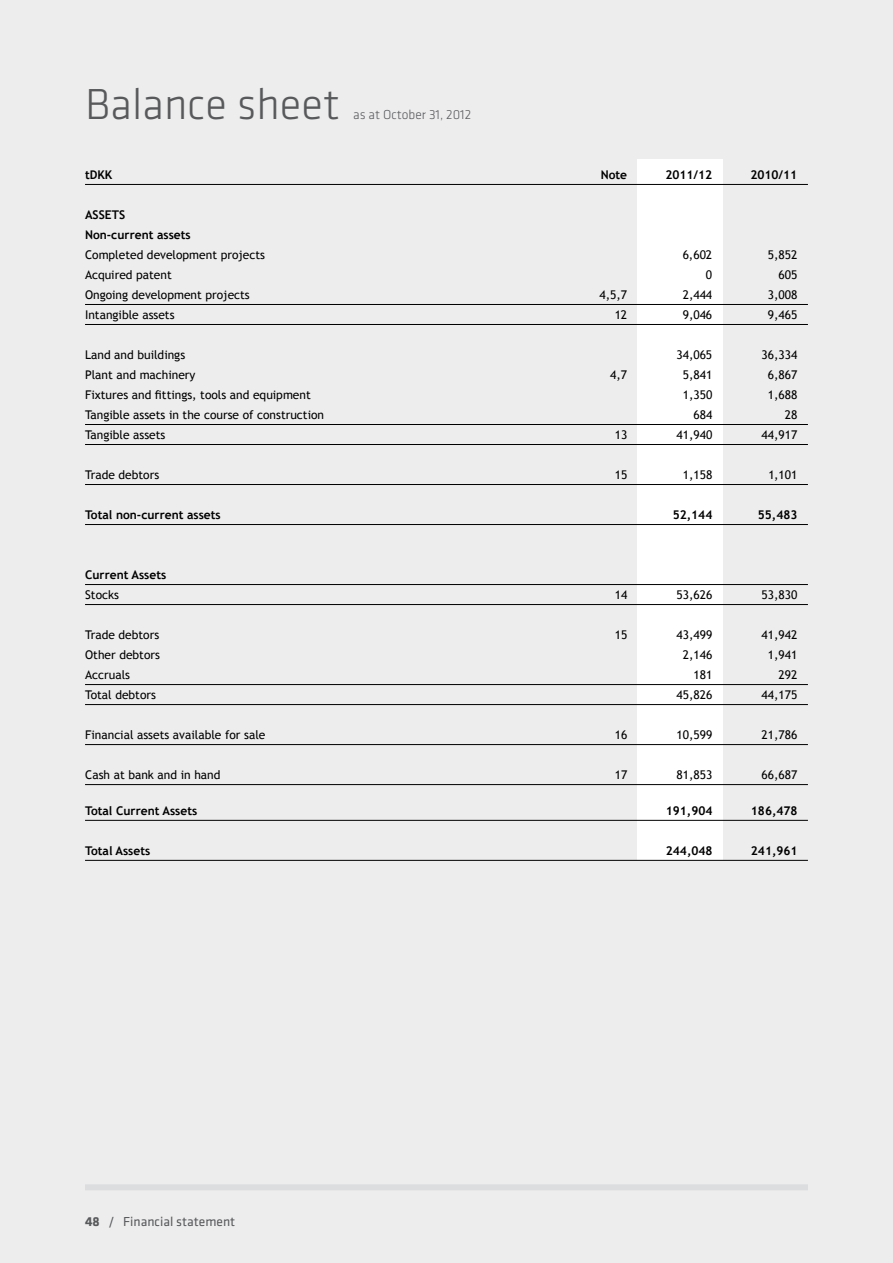
<style>
.page{position:relative;width:893px;height:1263px;background:#ededee}
.page>*{position:absolute;margin:0;border:0;box-sizing:border-box;transform-origin:0 0}
.t1{font:300 45px "Klavika";color:#58595b}
.t2{font:13.5px "Klavika";color:#58595b}
.t3{font:300 13.5px "Klavika";color:#58595b}
.t4{font:12px "Trebuchet MS";color:#000}
.t5{font:700 12px/20px "Trebuchet MS";color:#000}
.s1{font-weight:700}
</style>
<div class="page">
<div style="left:85px;top:1184px;width:723px;height:6px;background:#dcddde"></div>
<div style="left:638px;top:159px;width:85px;height:701px;background:#fff"></div>
<hr style="left:85px;top:184px;width:723px;height:1px;background:#000">
<hr style="left:85px;top:304px;width:723px;height:1px;background:#000">
<hr style="left:85px;top:324px;width:723px;height:1px;background:#000">
<hr style="left:85px;top:424px;width:723px;height:1px;background:#000">
<hr style="left:85px;top:444px;width:723px;height:1px;background:#000">
<hr style="left:85px;top:484px;width:723px;height:1px;background:#000">
<hr style="left:85px;top:524px;width:723px;height:1px;background:#000">
<hr style="left:85px;top:584px;width:723px;height:1px;background:#000">
<hr style="left:85px;top:604px;width:723px;height:1px;background:#000">
<hr style="left:85px;top:684px;width:723px;height:1px;background:#000">
<hr style="left:85px;top:704px;width:723px;height:1px;background:#000">
<hr style="left:85px;top:744px;width:723px;height:1px;background:#000">
<hr style="left:85px;top:784px;width:723px;height:1px;background:#000">
<hr style="left:85px;top:820px;width:723px;height:1px;background:#000">
<hr style="left:85px;top:860px;width:723px;height:1px;background:#000">
<h1 class="t1" style="left:85px;top:77px;width:256px">Balance sheet</h1>
<p class="t3" style="left:353px;top:106px;width:120px">as at October 31, 2012</p>
<p class="t5" style="left:85px;top:165px;width:29px">tDKK</p>
<p class="t5" style="left:601px;top:165px;width:28px">Note</p>
<p class="t5" style="left:665px;top:165px;width:48px">2011/12</p>
<p class="t5" style="left:750px;top:165px;width:48px">2010/11</p>
<p class="t5" style="left:85px;top:205px;width:107px">Assets<br>Non-current assets</p>
<p class="t4" style="left:85px;top:248px;width:181px">Completed development projects</p>
<p class="t4" style="left:683px;top:248px;width:31px">6,602</p>
<p class="t4" style="left:768px;top:248px;width:31px">5,852</p>
<p class="t4" style="left:85px;top:268px;width:88px">Acquired patent</p>
<p class="t4" style="left:706px;top:268px;width:8px">0</p>
<p class="t4" style="left:778px;top:268px;width:20px">605</p>
<p class="t4" style="left:85px;top:288px;width:166px">Ongoing development projects</p>
<p class="t4" style="left:600px;top:288px;width:29px">4,5,7</p>
<p class="t4" style="left:683px;top:288px;width:31px">2,444</p>
<p class="t4" style="left:768px;top:288px;width:31px">3,008</p>
<p class="t4" style="left:85px;top:308px;width:91px">Intangible assets</p>
<p class="t4" style="left:615px;top:308px;width:14px">12</p>
<p class="t4" style="left:683px;top:308px;width:31px">9,046</p>
<p class="t4" style="left:768px;top:308px;width:31px">9,465</p>
<p class="t4" style="left:85px;top:348px;width:102px">Land and buildings</p>
<p class="t4" style="left:676px;top:348px;width:37px">34,065</p>
<p class="t4" style="left:761px;top:348px;width:37px">36,334</p>
<p class="t4" style="left:85px;top:368px;width:112px">Plant and machinery</p>
<p class="t4" style="left:610px;top:368px;width:18px">4,7</p>
<p class="t4" style="left:683px;top:368px;width:31px">5,841</p>
<p class="t4" style="left:768px;top:368px;width:31px">6,867</p>
<p class="t4" style="left:85px;top:388px;width:227px">Fixtures and fittings, tools and equipment</p>
<p class="t4" style="left:683px;top:388px;width:31px">1,350</p>
<p class="t4" style="left:768px;top:388px;width:31px">1,688</p>
<p class="t4" style="left:85px;top:408px;width:240px">Tangible assets in the course of construction</p>
<p class="t4" style="left:693px;top:408px;width:20px">684</p>
<p class="t4" style="left:785px;top:408px;width:14px">28</p>
<p class="t4" style="left:85px;top:428px;width:82px">Tangible assets</p>
<p class="t4" style="left:615px;top:428px;width:14px">13</p>
<p class="t4" style="left:676px;top:428px;width:37px">41,940</p>
<p class="t4" style="left:761px;top:428px;width:37px">44,917</p>
<p class="t4" style="left:85px;top:468px;width:76px">Trade debtors</p>
<p class="t4" style="left:615px;top:468px;width:14px">15</p>
<p class="t4" style="left:683px;top:468px;width:31px">1,158</p>
<p class="t4" style="left:768px;top:468px;width:30px">1,101</p>
<p class="t5" style="left:85px;top:505px;width:137px">Total non-current assets</p>
<p class="t5" style="left:673px;top:505px;width:41px">52,144</p>
<p class="t5" style="left:758px;top:505px;width:41px">55,483</p>
<p class="t5" style="left:85px;top:565px;width:83px">Current Assets</p>
<p class="t4" style="left:85px;top:588px;width:35px">Stocks</p>
<p class="t4" style="left:615px;top:588px;width:14px">14</p>
<p class="t4" style="left:676px;top:588px;width:37px">53,626</p>
<p class="t4" style="left:762px;top:588px;width:37px">53,830</p>
<p class="t4" style="left:85px;top:628px;width:76px">Trade debtors</p>
<p class="t4" style="left:615px;top:628px;width:14px">15</p>
<p class="t4" style="left:676px;top:628px;width:37px">43,499</p>
<p class="t4" style="left:762px;top:628px;width:37px">41,942</p>
<p class="t4" style="left:85px;top:648px;width:76px">Other debtors</p>
<p class="t4" style="left:683px;top:648px;width:31px">2,146</p>
<p class="t4" style="left:768px;top:648px;width:31px">1,941</p>
<p class="t4" style="left:85px;top:668px;width:46px">Accruals</p>
<p class="t4" style="left:693px;top:668px;width:20px">181</p>
<p class="t4" style="left:779px;top:668px;width:20px">292</p>
<p class="t4" style="left:85px;top:688px;width:72px">Total debtors</p>
<p class="t4" style="left:677px;top:688px;width:37px">45,826</p>
<p class="t4" style="left:762px;top:688px;width:37px">44,175</p>
<p class="t4" style="left:85px;top:728px;width:182px">Financial assets available for sale</p>
<p class="t4" style="left:615px;top:728px;width:14px">16</p>
<p class="t4" style="left:677px;top:728px;width:37px">10,599</p>
<p class="t4" style="left:762px;top:728px;width:37px">21,786</p>
<p class="t4" style="left:85px;top:768px;width:137px">Cash at bank and in hand</p>
<p class="t4" style="left:615px;top:768px;width:14px">17</p>
<p class="t4" style="left:677px;top:768px;width:37px">81,853</p>
<p class="t4" style="left:762px;top:768px;width:37px">66,687</p>
<p class="t5" style="left:85px;top:801px;width:114px">Total Current Assets</p>
<p class="t5" style="left:666px;top:801px;width:48px">191,904</p>
<p class="t5" style="left:751px;top:801px;width:48px">186,478</p>
<p class="t5" style="left:85px;top:841px;width:66px">Total Assets</p>
<p class="t5" style="left:666px;top:841px;width:48px">244,048</p>
<p class="t5" style="left:751px;top:841px;width:48px">241,961</p>
<p class="t2" style="left:85px;top:1212px;width:152px"><span class="s1">48</span> / Financial statement</p>
</div>
